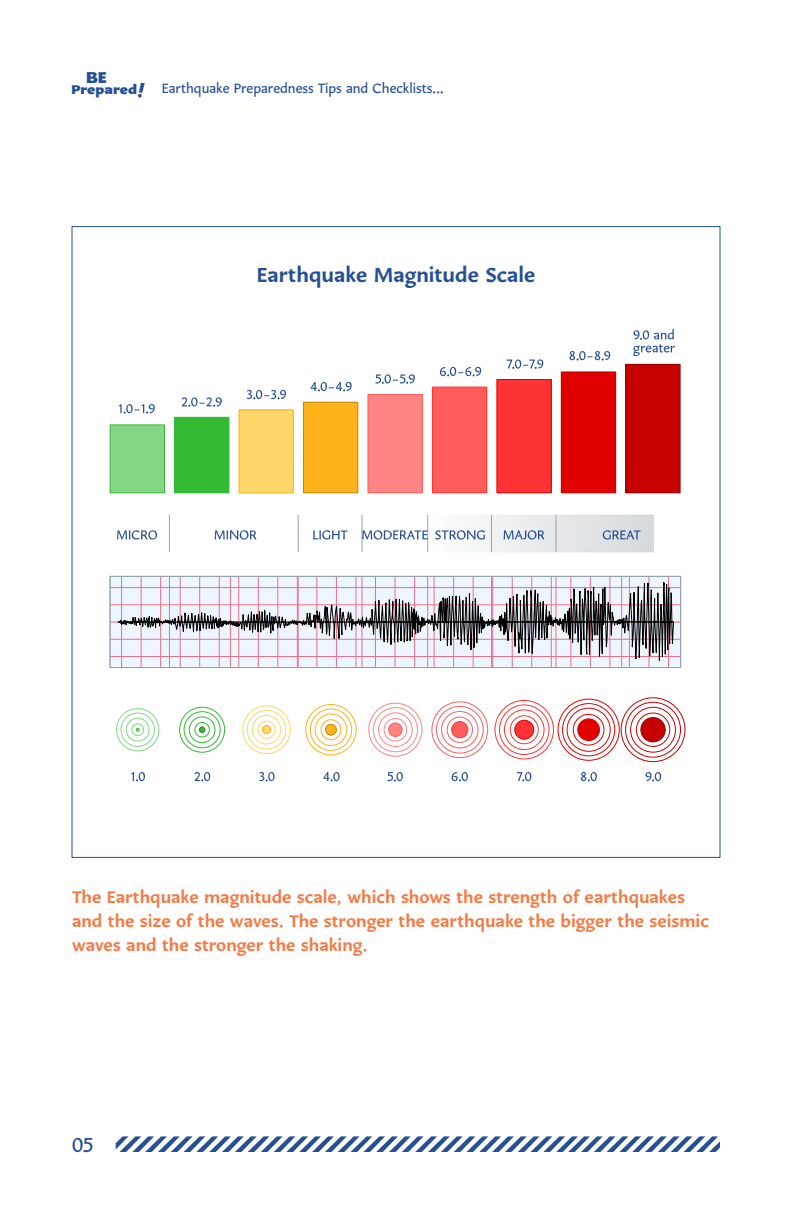
<style>
.page{position:relative;width:792px;height:1224px;background:#fff}
.page>*{position:absolute;margin:0;border:0;box-sizing:border-box;transform-origin:0 0}
.t1{font:600 24px "Karol Sans";color:#255094}
.t2{font:24px "Karol Sans";color:#255094}
.t3{font:600 20px/24px "Karol Sans";color:#f47b46}
.t4{font:900 18.6px "Karol Sans";color:#255094;scale:1.09 1}
.t5{font:16px "Karol Sans";color:#255094}
.t6{font:900 14.8px "Karol Sans";color:#255094;scale:1.09 1}
</style>
<div class="page">
<hr style="left:110px;top:656px;width:571px;height:1px;background:#eb7087">
<hr style="left:110px;top:639px;width:571px;height:1px;background:#eb7087">
<hr style="left:110px;top:622px;width:571px;height:1px;background:#eb7087">
<hr style="left:110px;top:604px;width:571px;height:1px;background:#eb7087">
<hr style="left:110px;top:587px;width:571px;height:1px;background:#eb7087">
<svg style="left:118px;top:552px;width:556px;height:116px"></svg>
<div style="left:626px;top:364px;width:54px;height:129px;background:#c70000"></div>
<div style="left:626px;top:364px;width:54px;height:129px;border:1px solid #960000"></div>
<div style="left:561px;top:372px;width:55px;height:121px;background:#e00000"></div>
<div style="left:561px;top:372px;width:55px;height:121px;border:1px solid #c70000"></div>
<div style="left:497px;top:380px;width:54px;height:113px;background:#f33"></div>
<div style="left:497px;top:379px;width:54px;height:114px;border:1px solid #e00000"></div>
<div style="left:432px;top:387px;width:55px;height:106px;background:#ff5c5c"></div>
<div style="left:432px;top:387px;width:55px;height:106px;border:1px solid #f33"></div>
<div style="left:368px;top:395px;width:54px;height:98px;background:#ff8585"></div>
<div style="left:368px;top:395px;width:54px;height:98px;border:1px solid #ff5c5c"></div>
<div style="left:304px;top:402px;width:54px;height:91px;background:#ffb31a"></div>
<div style="left:303px;top:402px;width:55px;height:91px;border:1px solid #bf8712"></div>
<div style="left:239px;top:410px;width:54px;height:83px;background:#ffd669"></div>
<div style="left:239px;top:410px;width:55px;height:83px;border:1px solid #ffb31a"></div>
<div style="left:175px;top:417px;width:54px;height:76px;background:#33ba33"></div>
<div style="left:174px;top:417px;width:55px;height:76px;border:1px solid #33ba33"></div>
<div style="left:110px;top:425px;width:54px;height:68px;background:#85d685"></div>
<div style="left:110px;top:425px;width:55px;height:68px;border:1px solid #33ba33"></div>
<svg style="left:199px;top:727px;width:6px;height:6px"></svg>
<div style="left:263px;top:726px;width:8px;height:8px;background:#ffd669;border-radius:50%"></div>
<div style="left:262px;top:726px;width:9px;height:8px;border:1px solid #ffb31a;border-radius:50%"></div>
<div style="left:326px;top:724px;width:10px;height:11px;background:#ffb31a;border-radius:50%"></div>
<div style="left:325px;top:724px;width:12px;height:11px;border:1px solid #bf8712;border-radius:50%"></div>
<div style="left:389px;top:723px;width:13px;height:13px;background:#ff8585;border-radius:50%"></div>
<div style="left:388px;top:723px;width:14px;height:14px;border:1px solid #ff5c5c;border-radius:50%"></div>
<div style="left:452px;top:722px;width:16px;height:16px;background:#ff5c5c;border-radius:50%"></div>
<div style="left:452px;top:721px;width:16px;height:17px;border:1px solid #f33;border-radius:50%"></div>
<div style="left:515px;top:720px;width:19px;height:19px;background:#f33;border-radius:50%"></div>
<div style="left:515px;top:720px;width:19px;height:19px;border:1px solid #e00000;border-radius:50%"></div>
<div style="left:578px;top:719px;width:21px;height:22px;background:#e00000;border-radius:50%"></div>
<div style="left:578px;top:719px;width:22px;height:22px;border:1px solid #c70000;border-radius:50%"></div>
<div style="left:641px;top:718px;width:24px;height:24px;background:#c70000;border-radius:50%"></div>
<div style="left:641px;top:717px;width:24px;height:25px;border:1px solid #960000;border-radius:50%"></div>
<div style="left:132px;top:724px;width:12px;height:12px;border:1px solid #85d685;border-radius:50%"></div>
<div style="left:195px;top:722px;width:15px;height:15px;border:1px solid #33ba33;border-radius:50%"></div>
<div style="left:258px;top:721px;width:17px;height:18px;border:1px solid #ffd669;border-radius:50%"></div>
<div style="left:321px;top:720px;width:20px;height:20px;border:1px solid #ffb31a;border-radius:50%"></div>
<div style="left:384px;top:718px;width:23px;height:23px;border:1px solid #ff8585;border-radius:50%"></div>
<div style="left:447px;top:717px;width:26px;height:26px;border:1px solid #ff5c5c;border-radius:50%"></div>
<div style="left:510px;top:715px;width:28px;height:29px;border:1px solid #f33;border-radius:50%"></div>
<div style="left:573px;top:714px;width:31px;height:31px;border:1px solid #e00000;border-radius:50%"></div>
<div style="left:636px;top:713px;width:34px;height:34px;border:1px solid #c70000;border-radius:50%"></div>
<div style="left:126px;top:718px;width:23px;height:23px;border:1px solid #85d685;border-radius:50%"></div>
<div style="left:189px;top:717px;width:26px;height:26px;border:1px solid #33ba33;border-radius:50%"></div>
<div style="left:252px;top:715px;width:29px;height:29px;border:1px solid #ffd669;border-radius:50%"></div>
<div style="left:315px;top:714px;width:32px;height:32px;border:1px solid #ffb31a;border-radius:50%"></div>
<div style="left:378px;top:713px;width:34px;height:34px;border:1px solid #ff8585;border-radius:50%"></div>
<div style="left:441px;top:711px;width:37px;height:37px;border:1px solid #ff5c5c;border-radius:50%"></div>
<div style="left:504px;top:710px;width:40px;height:40px;border:1px solid #f33;border-radius:50%"></div>
<div style="left:567px;top:708px;width:43px;height:43px;border:1px solid #e00000;border-radius:50%"></div>
<div style="left:630px;top:707px;width:46px;height:45px;border:1px solid #c70000;border-radius:50%"></div>
<div style="left:121px;top:713px;width:34px;height:34px;border:1px solid #85d685;border-radius:50%"></div>
<div style="left:184px;top:712px;width:36px;height:36px;border:1px solid #33ba33;border-radius:50%"></div>
<div style="left:247px;top:710px;width:39px;height:39px;border:1px solid #ffd669;border-radius:50%"></div>
<div style="left:310px;top:709px;width:42px;height:42px;border:1px solid #ffb31a;border-radius:50%"></div>
<div style="left:373px;top:708px;width:45px;height:44px;border:1px solid #ff8585;border-radius:50%"></div>
<div style="left:436px;top:706px;width:47px;height:47px;border:1px solid #ff5c5c;border-radius:50%"></div>
<div style="left:499px;top:705px;width:50px;height:50px;border:1px solid #f33;border-radius:50%"></div>
<div style="left:562px;top:703px;width:53px;height:53px;border:1px solid #e00000;border-radius:50%"></div>
<div style="left:625px;top:702px;width:56px;height:55px;border:1px solid #c70000;border-radius:50%"></div>
<div style="left:117px;top:709px;width:42px;height:42px;border:1px solid #85d685;border-radius:50%"></div>
<div style="left:180px;top:707px;width:45px;height:45px;border:1px solid #33ba33;border-radius:50%"></div>
<div style="left:243px;top:706px;width:47px;height:48px;border:1px solid #ffd669;border-radius:50%"></div>
<div style="left:306px;top:704px;width:50px;height:51px;border:1px solid #ffb31a;border-radius:50%"></div>
<div style="left:369px;top:703px;width:53px;height:53px;border:1px solid #ff8585;border-radius:50%"></div>
<div style="left:432px;top:702px;width:56px;height:56px;border:1px solid #ff5c5c;border-radius:50%"></div>
<div style="left:495px;top:700px;width:59px;height:59px;border:1px solid #f33;border-radius:50%"></div>
<div style="left:558px;top:699px;width:61px;height:61px;border:1px solid #e00000;border-radius:50%"></div>
<div style="left:621px;top:698px;width:64px;height:64px;border:1px solid #c70000;border-radius:50%"></div>
<svg style="left:119px;top:404px;width:36px;height:10px"></svg>
<svg style="left:131px;top:772px;width:14px;height:10px"></svg>
<svg style="left:195px;top:772px;width:15px;height:10px"></svg>
<svg style="left:259px;top:772px;width:16px;height:10px"></svg>
<svg style="left:323px;top:772px;width:17px;height:10px"></svg>
<svg style="left:387px;top:772px;width:16px;height:10px"></svg>
<svg style="left:452px;top:772px;width:16px;height:10px"></svg>
<svg style="left:517px;top:772px;width:14px;height:10px"></svg>
<svg style="left:581px;top:772px;width:16px;height:10px"></svg>
<svg style="left:645px;top:772px;width:16px;height:10px"></svg>
<svg style="left:182px;top:397px;width:40px;height:10px"></svg>
<svg style="left:247px;top:390px;width:39px;height:10px"></svg>
<svg style="left:311px;top:382px;width:41px;height:10px"></svg>
<svg style="left:375px;top:374px;width:40px;height:10px"></svg>
<svg style="left:440px;top:367px;width:41px;height:10px"></svg>
<svg style="left:507px;top:359px;width:36px;height:10px"></svg>
<svg style="left:570px;top:351px;width:40px;height:10px"></svg>
<svg style="left:633px;top:329px;width:42px;height:27px"></svg>
<svg style="left:117px;top:515px;width:537px;height:37px"></svg>
<svg style="left:116px;top:1136px;width:604px;height:16px"></svg>
<p class="t4" style="left:86px;top:64px;width:21px">BE</p>
<p class="t6" style="left:71px;top:79px;width:62px">Prepared</p>
<p class="t5" style="left:162px;top:78px;width:284px">Earthquake Preparedness Tips and Checklists...</p>
<p class="t1" style="left:257px;top:259px;width:280px">Earthquake Magnitude Scale</p>
<p class="t3" style="left:72px;top:884px;width:639px">The Earthquake magnitude scale, which shows the strength of earthquakes and the size of the waves. The stronger the earthquake the bigger the seismic waves and the stronger the shaking.</p>
<p class="t2" style="left:72px;top:1129px;width:23px">05</p>
</div>
